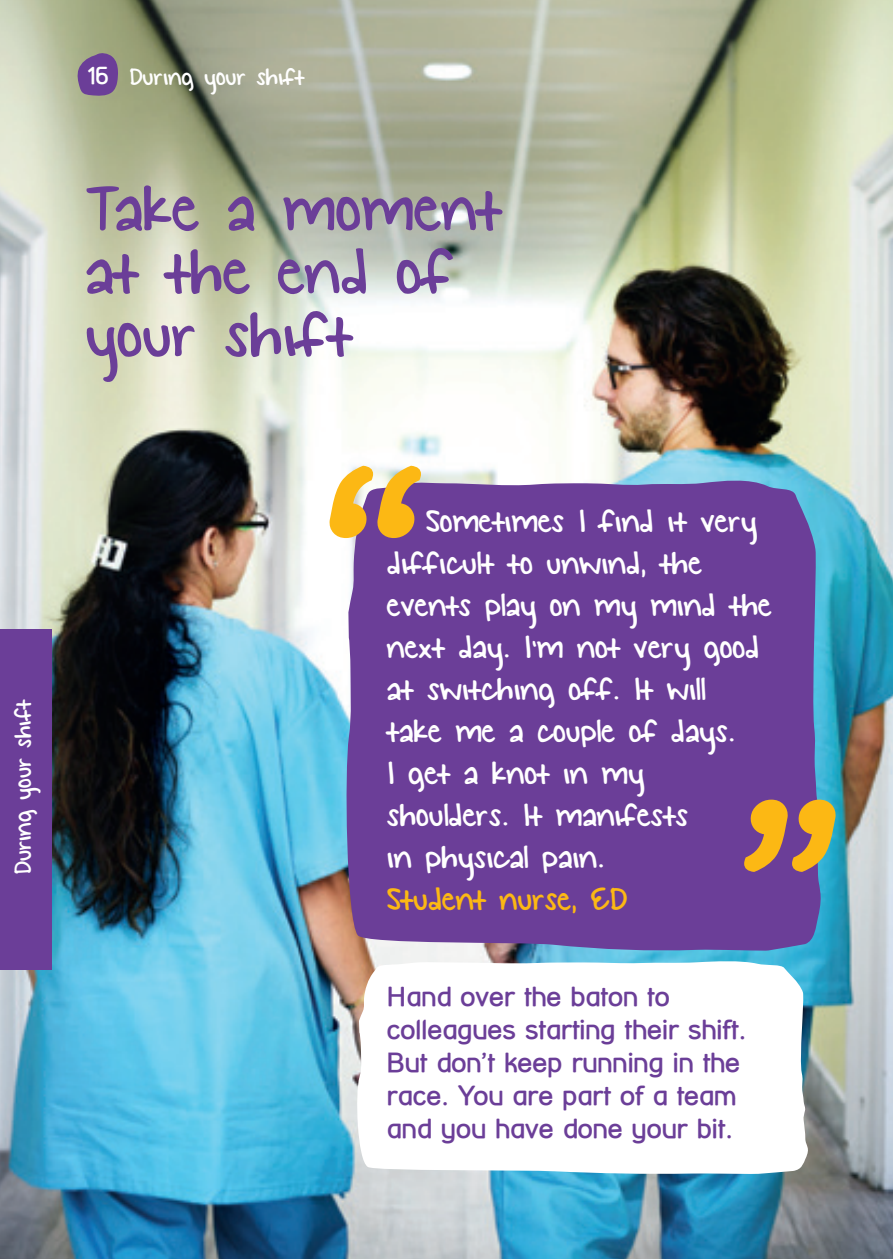
<style>
.page{position:relative;width:893px;height:1259px;background:#fff}
.page>*{position:absolute;margin:0;border:0;box-sizing:border-box;transform-origin:0 0}
.t1{font:72px/63px "KG Small Town Southern Girl";color:#6b3e98}
.t2{font:36px/42px "KG Small Town Southern Girl";color:#fff}
.t3{font:36px "KG Small Town Southern Girl";color:#fcb814}
.t4{font:700 27px/33px "Street Corner";color:#6b3e98}
.t5{font:27px "KG Small Town Southern Girl";color:#fff}
.s1{font-family:"Street Corner";font-weight:700;font-size:24px}
</style>
<div class="page">
<img style="left:0;top:0;width:893px;height:1259px">
<svg style="left:355px;top:960px;width:456px;height:214px"></svg>
<div style="left:344px;top:478px;width:480px;height:473px;background:#6b3e98"></div>
<svg style="left:744px;top:799px;width:92px;height:73px;background:#b68b52"></svg>
<svg style="left:329px;top:466px;width:92px;height:72px;background:#daaa60"></svg>
<div style="left:0;top:629px;width:51px;height:340px;background:#6b3e98"></div>
<svg style="left:77px;top:52px;width:41px;height:44px;background:#775693"></svg>
<p class="t5" style="left:87px;top:62px;width:219px"><span class="s1">16</span> During your shift</p>
<h1 class="t1" style="left:85px;top:181px;width:418px">Take a moment at the end of your shift</h1>
<p class="t5" style="left:8px;top:874px;width:178px;rotate:-90deg">During your shift</p>
<p class="t2" style="left:387px;top:502px;width:386px;text-indent:39px">Sometimes I find it very difficult to unwind, the events play on my mind the next day. I’m not very good at switching off. It will<br>take me a couple of days.<br>I get a knot in my shoulders. It manifests<br>in physical pain.</p>
<p class="t3" style="left:387px;top:880px;width:242px">Student nurse, ED</p>
<p class="t4" style="left:387px;top:980px;width:361px">Hand over the baton to colleagues starting their shift.<br>But don’t keep running in the race. You are part of a team and you have done your bit.</p>
</div>
